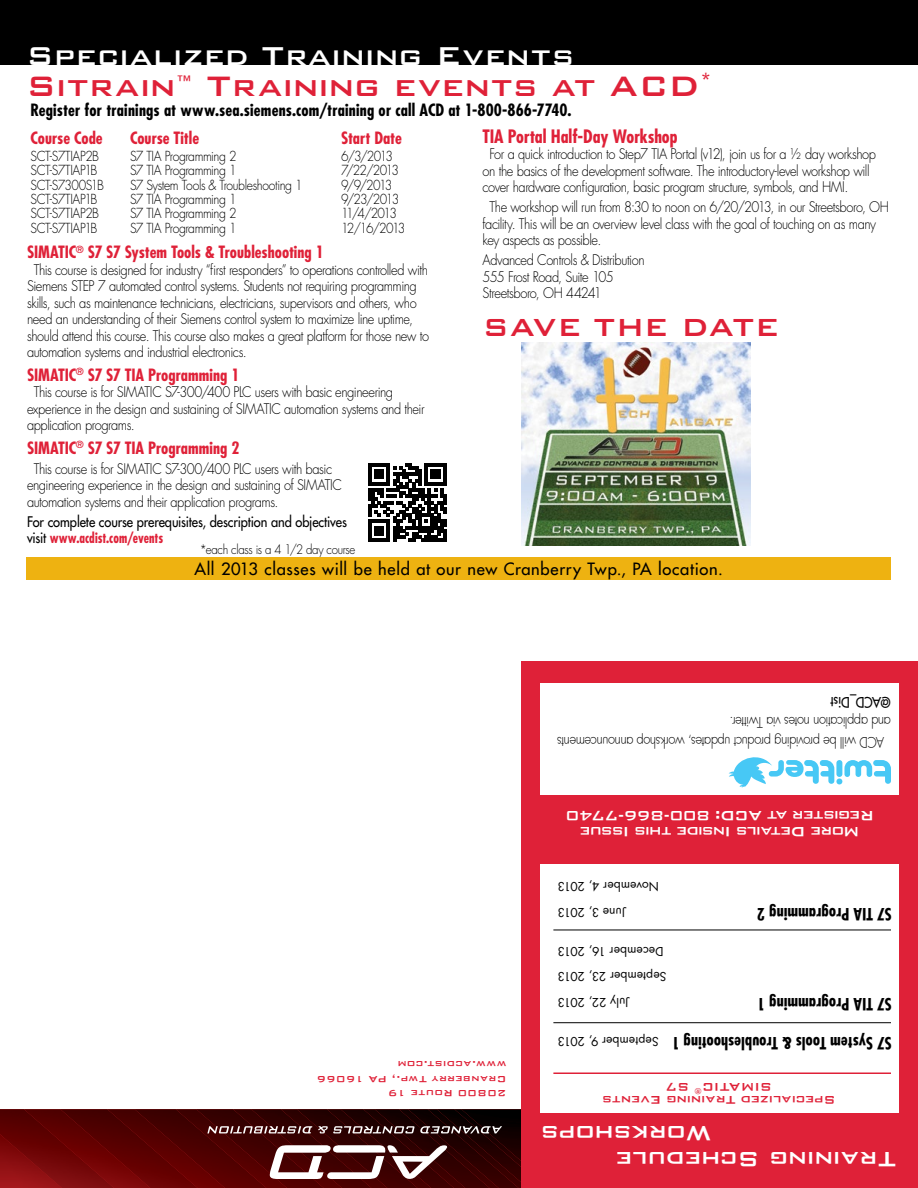
<style>
.page{position:relative;width:918px;height:1188px;background:#fff}
.page>*{position:absolute;margin:0;border:0;box-sizing:border-box;transform-origin:0 0}
.t1{font:500 37.5px "Bank Gothic BT";color:#df2138}
.t2{font:500 34.5px "Bank Gothic BT";letter-spacing:.005em;color:#fff}
.t3{font:500 33px "Bank Gothic BT";letter-spacing:.01em;color:#df2138}
.t4{font:500 27.75px/25.5px "Bank Gothic BT";letter-spacing:-.02em;color:#fff}
.t5{font:500 18px/16.5px "Bank Gothic BT";letter-spacing:-.055em;color:#fff;text-align:center}
.t6{font:700 condensed 18px "Futura";letter-spacing:-.005em;color:#df2138}
.t7{font:700 condensed 16.5px "Futura";letter-spacing:.005em;color:#000}
.t8{font:700 condensed 16.5px "Futura";letter-spacing:-.005em;color:#df2138}
.t9{font:16.5px "Futura";letter-spacing:.045em;color:#000}
.t10{font:500 15px/13.5px "Bank Gothic BT";letter-spacing:-.005em;color:#df2138}
.t11{font:300 14.25px/16.5px "Futura";letter-spacing:-.035em;color:#000;scale:.9 1}
.t12{font:14.25px/16.5px "Futura";letter-spacing:-.005em;color:#000;scale:.9 1}
.t13{font:300 13.5px "Futura";letter-spacing:-.035em;color:#000;scale:.9 1}
.t14{font:300 12.75px "Futura";letter-spacing:-.025em;color:#000;scale:.9 1}
.t15{font:12px/25.5px "Futura";letter-spacing:.005em;color:#000}
.t16{font:500 12px/14.4px "Bank Gothic BT";letter-spacing:.04em;color:#df2138}
.t17{font:500 8.7px "Bank Gothic BT";color:#df2138}
.s1{font-size:21.9px}
.s2{font-weight:700;font-stretch:condensed;color:#df2138}
</style>
<div class="page">
<div style="left:0;top:0;width:918px;height:65px;background:#000"></div>
<div style="left:522px;top:662px;width:396px;height:526px;background:#df2138"></div>
<div style="left:541px;top:864px;width:358px;height:249px;background:#fff"></div>
<svg style="left:0;top:1109px;width:522px;height:79px;background:#571616"></svg>
<div style="left:541px;top:684px;width:358px;height:111px;background:#fff"></div>
<hr style="left:553px;top:1072px;width:338px;height:2px;background:#df2138">
<hr style="left:553px;top:1022px;width:338px;height:1px;background:#000">
<svg style="left:729px;top:757px;width:162px;height:30px"></svg>
<div style="left:26px;top:557px;width:865px;height:23px;background:#eeb211"></div>
<hr style="left:553px;top:930px;width:338px;height:1px;background:#000">
<svg style="left:368px;top:463px;width:79px;height:79px"></svg>
<img style="left:522px;top:343px;width:228px;height:202px">
<h2 class="t2" style="left:26px;top:37px;width:550px">Specialized Training Events</h2>
<h1 class="t1" style="left:26px;top:66px;width:687px">Sitrain<span class="s1">™</span> Training events at ACD<sup>*</sup></h1>
<p class="t7" style="left:30px;top:99px;width:543px">Register for trainings at www.sea.siemens.com/training or call ACD at 1-800-866-7740.</p>
<p class="t8" style="left:31px;top:127px;width:74px">Course Code</p>
<p class="t8" style="left:130px;top:127px;width:71px">Course Title</p>
<p class="t8" style="left:341px;top:127px;width:62px">Start Date</p>
<p class="t13" style="left:31px;top:147px;width:78px">SCT-S7TIAP2B</p>
<p class="t13" style="left:130px;top:147px;width:120px">S7 TIA Programming 2</p>
<p class="t13" style="left:341px;top:147px;width:59px">6/3/2013</p>
<p class="t13" style="left:31px;top:162px;width:76px">SCT-S7TIAP1B</p>
<p class="t13" style="left:130px;top:162px;width:120px">S7 TIA Programming 1</p>
<p class="t13" style="left:341px;top:162px;width:66px">7/22/2013</p>
<p class="t13" style="left:31px;top:176px;width:83px">SCT-S7300S1B</p>
<p class="t13" style="left:130px;top:176px;width:193px">S7 System Tools &amp; Troubleshooting 1</p>
<p class="t13" style="left:341px;top:176px;width:58px">9/9/2013</p>
<p class="t13" style="left:31px;top:190px;width:76px">SCT-S7TIAP1B</p>
<p class="t13" style="left:130px;top:190px;width:120px">S7 TIA Programming 1</p>
<p class="t13" style="left:341px;top:190px;width:66px">9/23/2013</p>
<p class="t13" style="left:31px;top:205px;width:78px">SCT-S7TIAP2B</p>
<p class="t13" style="left:130px;top:205px;width:120px">S7 TIA Programming 2</p>
<p class="t13" style="left:341px;top:205px;width:64px">11/4/2013</p>
<p class="t13" style="left:31px;top:219px;width:76px">SCT-S7TIAP1B</p>
<p class="t13" style="left:130px;top:219px;width:120px">S7 TIA Programming 1</p>
<p class="t13" style="left:341px;top:219px;width:73px">12/16/2013</p>
<p class="t8" style="left:27px;top:241px;width:298px">SIMATIC<sup>®</sup> S7 S7 System Tools &amp; Troubleshooting 1</p>
<p class="t11" style="left:27px;top:261px;width:448px;text-indent:7px">This course is designed for industry “first responders” to operations controlled with Siemens STEP 7 automated control systems. Students not requiring programming skills, such as maintenance technicians, electricians, supervisors and others, who need an understanding of their Siemens control system to maximize line uptime, should attend this course. This course also makes a great platform for those new to automation systems and industrial electronics.</p>
<p class="t8" style="left:27px;top:364px;width:214px">SIMATIC<sup>®</sup> S7 S7 TIA Programming 1</p>
<p class="t11" style="left:27px;top:384px;width:443px;text-indent:7px">This course is for SIMATIC S7-300/400 PLC users with basic engineering experience in the design and sustaining of SIMATIC automation systems and their application programs.</p>
<p class="t8" style="left:27px;top:437px;width:214px">SIMATIC<sup>®</sup> S7 S7 TIA Programming 2</p>
<p class="t11" style="left:27px;top:460px;width:352px;text-indent:7px">This course is for SIMATIC S7-300/400 PLC users with basic engineering experience in the design and sustaining of SIMATIC automation systems and their application programs.</p>
<p class="t12" style="left:27px;top:513px;width:357px">For complete course prerequisites, description and objectives visit <span class="s2">www.acdist.com/events</span></p>
<p class="t14" style="left:200px;top:541px;width:174px">*each class is a 4 1/2 day course</p>
<p class="t6" style="left:483px;top:124px;width:197px">TIA Portal Half-Day Workshop</p>
<p class="t11" style="left:483px;top:146px;width:439px;text-indent:7px">For a quick introduction to Step7 TIA Portal (v12), join us for a ½ day workshop on the basics of the development software. The introductory-level workshop will cover hardware configuration, basic program structure, symbols, and HMI.</p>
<p class="t11" style="left:483px;top:199px;width:453px;text-indent:7px">The workshop will run from 8:30 to noon on 6/20/2013, in our Streetsboro, OH facility. This will be an overview level class with the goal of touching on as many key aspects as possible.</p>
<p class="t11" style="left:483px;top:252px;width:182px">Advanced Controls &amp; Distribution<br>555 Frost Road, Suite 105<br>Streetsboro, OH 44241</p>
<h3 class="t3" style="left:483px;top:310px;width:299px">SAVE THE DATE</h3>
<p class="t9" style="left:194px;top:558px;width:530px">All 2013 classes will be held at our new Cranberry Twp., PA location.</p>
<p class="t12" style="left:891px;top:711px;width:68px;rotate:-180deg">@ACD_Dist</p>
<p class="t11" style="left:891px;top:753px;width:373px;line-height:20.2px;text-indent:7px;rotate:-180deg">ACD will be providing product updates, workshop announcements and application notes via Twitter.</p>
<p class="t5" style="left:874px;top:840px;width:310px;rotate:-180deg">More Details Inside this Issue<br>Register at ACD: 800-866-7740</p>
<p class="t15" style="left:659px;top:900px;width:103px;rotate:-180deg">November 4, 2013</p>
<p class="t15" style="left:626px;top:925px;width:70px;rotate:-180deg">June 3, 2013</p>
<p class="t7" style="left:892px;top:925px;width:136px;rotate:-180deg">S7 TIA Programming 2</p>
<p class="t15" style="left:667px;top:990px;width:111px;rotate:-180deg">September 23, 2013<br>December 16, 2013</p>
<p class="t15" style="left:629px;top:1015px;width:73px;rotate:-180deg">July 22, 2013</p>
<p class="t7" style="left:892px;top:1015px;width:136px;rotate:-180deg">S7 TIA Programming 1</p>
<p class="t16" style="left:506px;top:1101px;width:191px;rotate:-180deg">20800 Route 19<br>Cranberry Twp., PA 16066 www.acdist.com</p>
<p class="t15" style="left:659px;top:1054px;width:103px;rotate:-180deg">September 9, 2013</p>
<p class="t7" style="left:892px;top:1054px;width:222px;rotate:-180deg">S7 System Tools &amp; Troubleshooting 1</p>
<p class="t10" style="left:689px;top:1107px;width:89px;text-indent:-146px;rotate:-180deg">Specialized Training Events<br>S7</p>
<p class="t10" style="left:772px;top:1094px;width:72px;rotate:-180deg">SIMATIC</p>
<p class="t17" style="left:702px;top:1095px;width:9px;rotate:-180deg">®</p>
<h3 class="t4" style="left:711px;top:1172px;width:172px;text-indent:-185px;rotate:-180deg">Training Schedule<br>Workshops</h3>
</div>
